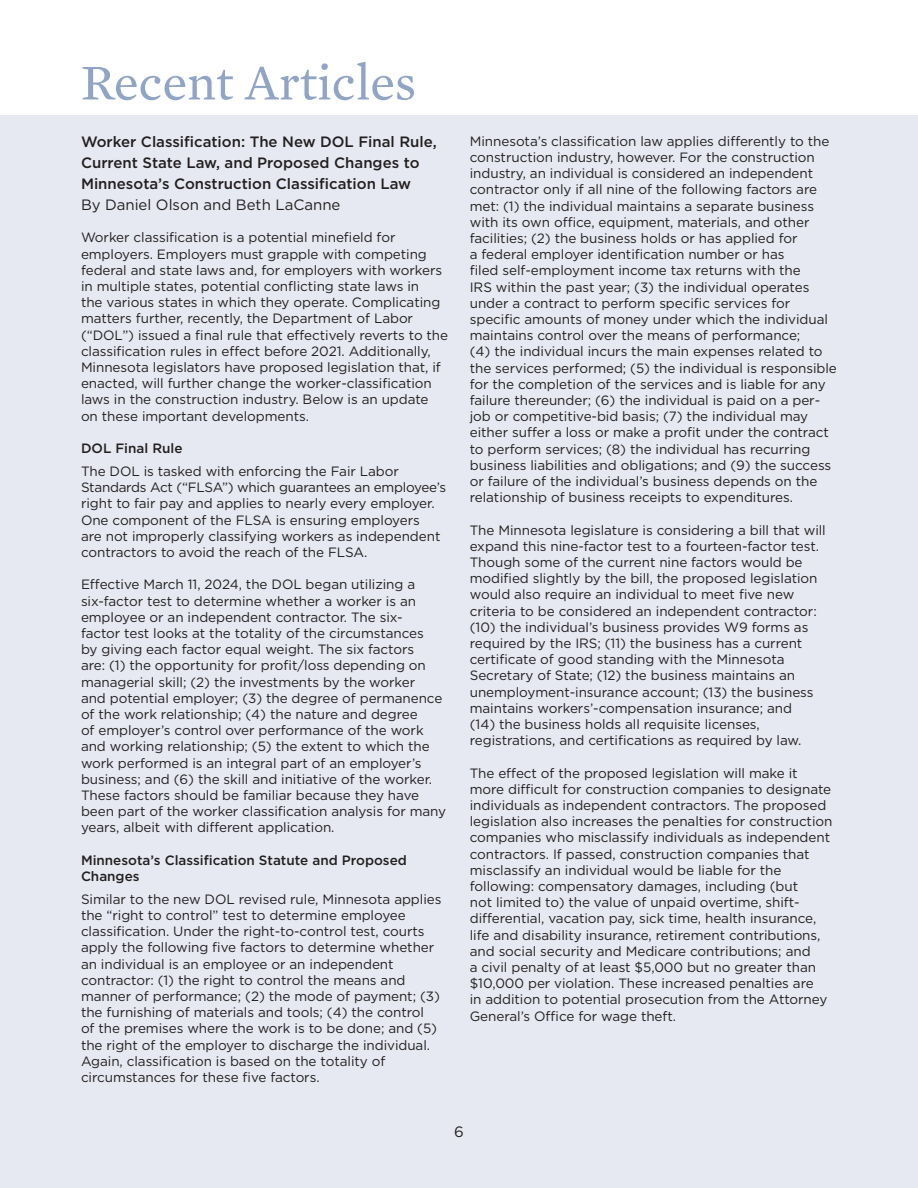
<style>
.page{position:relative;width:918px;height:1188px;background:#fff}
.page>*{position:absolute;margin:0;border:0;box-sizing:border-box;transform-origin:0 0}
.t1{font:51px "Mercury Text G2";color:#90a4c5}
.t2{font:500 15px/21px "Gotham";color:#231f20}
.t3{font:15px "Gotham";color:#231f20}
.t4{font:13.5px/16.2px "Gotham";letter-spacing:-.005em;color:#231f20}
.t5{font:500 13.5px/16.2px "Gotham";color:#231f20}
.s1{font-weight:400}
</style>
<div class="page">
<div style="left:0;top:116px;width:918px;height:1072px;background:#e6e9f1"></div>
<p class="t1" style="left:81px;top:46px;width:337px">Recent Articles</p>
<p class="t2" style="left:81px;top:131px;width:357px">Worker Classification: The New DOL Final Rule, Current State Law, and Proposed Changes to Minnesota’s Construction Classification Law<br><span class="s1">By Daniel Olson and Beth LaCanne</span></p>
<p class="t4" style="left:81px;top:229px;width:369px">Worker classification is a potential minefield for employers. Employers must grapple with competing federal and state laws and, for employers with workers in multiple states, potential conflicting state laws in<br>the various states in which they operate. Complicating matters further, recently, the Department of Labor (“DOL”) issued a final rule that effectively reverts to the classification rules in effect before 2021. Additionally, Minnesota legislators have proposed legislation that, if enacted, will further change the worker-classification laws in the construction industry. Below is an update on these important developments.</p>
<p class="t5" style="left:81px;top:440px;width:103px">DOL Final Rule</p>
<p class="t4" style="left:81px;top:463px;width:367px">The DOL is tasked with enforcing the Fair Labor Standards Act (“FLSA”) which guarantees an employee’s right to fair pay and applies to nearly every employer.<br>One component of the FLSA is ensuring employers<br>are not improperly classifying workers as independent contractors to avoid the reach of the FLSA.</p>
<p class="t4" style="left:81px;top:576px;width:367px">Effective March 11, 2024, the DOL began utilizing a six-factor test to determine whether a worker is an employee or an independent contractor. The six-<br>factor test looks at the totality of the circumstances<br>by giving each factor equal weight. The six factors<br>are: (1) the opportunity for profit/loss depending on managerial skill; (2) the investments by the worker<br>and potential employer; (3) the degree of permanence of the work relationship; (4) the nature and degree<br>of employer’s control over performance of the work and working relationship; (5) the extent to which the work performed is an integral part of an employer’s business; and (6) the skill and initiative of the worker.<br>These factors should be familiar because they have been part of the worker classification analysis for many years, albeit with different application.</p>
<p class="t5" style="left:81px;top:852px;width:327px">Minnesota’s Classification Statute and Proposed<br>Changes</p>
<p class="t4" style="left:81px;top:891px;width:362px">Similar to the new DOL revised rule, Minnesota applies the “right to control” test to determine employee classification. Under the right-to-control test, courts apply the following five factors to determine whether an individual is an employee or an independent contractor: (1) the right to control the means and manner of performance; (2) the mode of payment; (3) the furnishing of materials and tools; (4) the control<br>of the premises where the work is to be done; and (5) the right of the employer to discharge the individual.<br>Again, classification is based on the totality of circumstances for these five factors.</p>
<p class="t4" style="left:470px;top:133px;width:369px">Minnesota’s classification law applies differently to the construction industry, however. For the construction industry, an individual is considered an independent contractor only if all nine of the following factors are met: (1) the individual maintains a separate business with its own office, equipment, materials, and other facilities; (2) the business holds or has applied for<br>a federal employer identification number or has<br>filed self-employment income tax returns with the<br>IRS within the past year; (3) the individual operates under a contract to perform specific services for specific amounts of money under which the individual maintains control over the means of performance;<br>(4) the individual incurs the main expenses related to the services performed; (5) the individual is responsible for the completion of the services and is liable for any failure thereunder; (6) the individual is paid on a per&shy;job or competitive-bid basis; (7) the individual may either suffer a loss or make a profit under the contract to perform services; (8) the individual has recurring business liabilities and obligations; and (9) the success or failure of the individual’s business depends on the relationship of business receipts to expenditures.</p>
<p class="t4" style="left:470px;top:521px;width:358px">The Minnesota legislature is considering a bill that will expand this nine-factor test to a fourteen-factor test.<br>Though some of the current nine factors would be modified slightly by the bill, the proposed legislation would also require an individual to meet five new criteria to be considered an independent contractor: (10) the individual’s business provides W9 forms as required by the IRS; (11) the business has a current certificate of good standing with the Minnesota Secretary of State; (12) the business maintains an unemployment-insurance account; (13) the business maintains workers’-compensation insurance; and<br>(14) the business holds all requisite licenses, registrations, and certifications as required by law.</p>
<p class="t4" style="left:470px;top:764px;width:364px">The effect of the proposed legislation will make it more difficult for construction companies to designate individuals as independent contractors. The proposed legislation also increases the penalties for construction companies who misclassify individuals as independent contractors. If passed, construction companies that misclassify an individual would be liable for the following: compensatory damages, including (but<br>not limited to) the value of unpaid overtime, shift&shy;differential, vacation pay, sick time, health insurance, life and disability insurance, retirement contributions, and social security and Medicare contributions; and<br>a civil penalty of at least $5,000 but no greater than $10,000 per violation. These increased penalties are<br>in addition to potential prosecution from the Attorney General’s Office for wage theft.</p>
<p class="t3" style="left:454px;top:1122px;width:11px">6</p>
</div>
